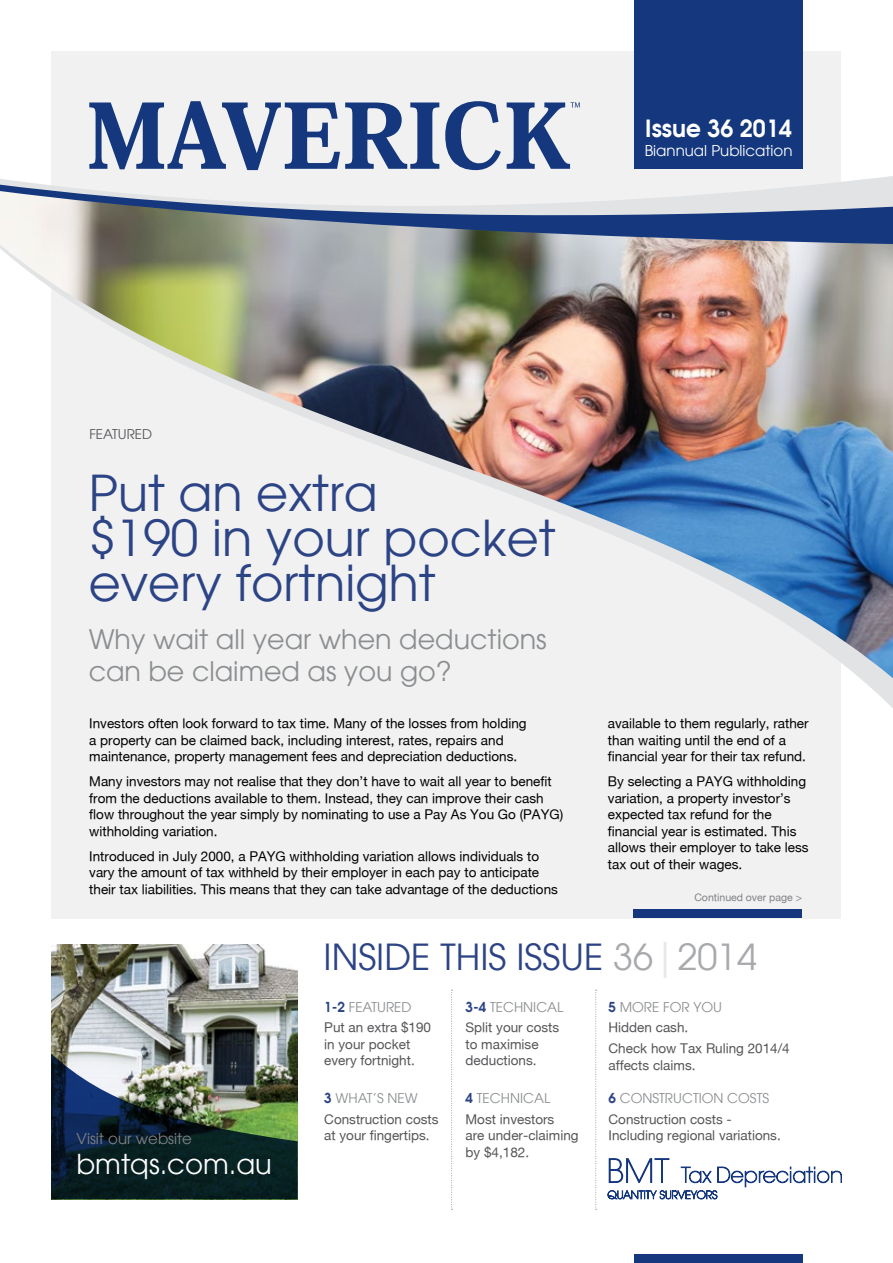
<style>
.page{position:relative;width:893px;height:1263px;background:#fff}
.page>*{position:absolute;margin:0;border:0;box-sizing:border-box;transform-origin:0 0}
.t1{font:49.5px/45px "Avant Garde LT";color:#2c4485}
.t2{font:36px "Avant Garde LT";color:#2c4485}
.t3{font:27.45px "Avant Garde LT";color:#fff}
.t4{font:27px/31.5px "Avant Garde LT";color:#8b8e90}
.t5{font:23.25px "Avant Garde Gothic Bold T.";color:#fff}
.t6{font:15px "Avant Garde LT";color:#fff}
.t7{font:15px "Avant Garde LT";color:#808285}
.t8{font:13.5px/16.5px "Helvetica Neue Roman";color:#000}
.t9{font:13.5px/16.5px "Helvetica Neue Roman";color:#565659}
.t10{font:13.5px "Avant Garde LT";color:#8b8e90}
.t11{font:13.5px "Avant Garde LT";color:#565659}
.t12{font:10.5px "Helvetica Neue Roman";color:#808285}
.s1{color:#a7a9ac}
.s2{color:#e6e7e8}
.s3{font-family:"Avant Garde Gothic Bold T.";color:#2c4485}
</style>
<div class="page">
<div style="left:52px;top:51px;width:789px;height:867px;background:#f1f1f2"></div>
<img style="left:0;top:191px;width:893px;height:487px">
<svg style="left:451px;top:989px;width:2px;height:221px"></svg>
<svg style="left:595px;top:989px;width:2px;height:221px"></svg>
<img style="left:51px;top:944px;width:247px;height:109px">
<img style="left:51px;top:1053px;width:247px;height:146px">
<svg style="left:608px;top:1158px;width:234px;height:41px"></svg>
<svg style="left:89px;top:101px;width:350px;height:69px"></svg>
<svg style="left:445px;top:101px;width:56px;height:69px"></svg>
<svg style="left:507px;top:102px;width:73px;height:67px"></svg>
<div style="left:634px;top:0;width:169px;height:169px;background:#14377d"></div>
<div style="left:634px;top:1254px;width:169px;height:9px;background:#14377d"></div>
<div style="left:633px;top:909px;width:169px;height:9px;background:#14377d"></div>
<h3 class="t5" style="left:645px;top:113px;width:148px">Issue 36 2014</h3>
<p class="t6" style="left:645px;top:142px;width:149px">Biannual Publication</p>
<p class="t11" style="left:89px;top:426px;width:64px">FEATURED</p>
<h1 class="t1" style="left:89px;top:470px;width:468px">Put an extra<br>$190 in your pocket every fortnight</h1>
<h3 class="t4" style="left:89px;top:624px;width:460px">Why wait all year when deductions can be claimed as you go?</h3>
<p class="t8" style="left:89px;top:715px;width:439px">Investors often look forward to tax time. Many of the losses from holding a property can be claimed back, including interest, rates, repairs and maintenance, property management fees and depreciation deductions.</p>
<p class="t8" style="left:89px;top:773px;width:475px">Many investors may not realise that they don’t have to wait all year to benefit from the deductions available to them. Instead, they can improve their cash flow throughout the year simply by nominating to use a Pay As You Go (PAYG) withholding variation.</p>
<p class="t8" style="left:89px;top:847px;width:470px">Introduced in July 2000, a PAYG withholding variation allows individuals to vary the amount of tax withheld by their employer in each pay to anticipate their tax liabilities. This means that they can take advantage of the deductions</p>
<p class="t8" style="left:608px;top:715px;width:202px">available to them regularly, rather than waiting until the end of a financial year for their tax refund.</p>
<p class="t8" style="left:608px;top:773px;width:202px">By selecting a PAYG withholding variation, a property investor’s expected tax refund for the financial year is estimated. This allows their employer to take less tax out of their wages.</p>
<p class="t12" style="left:694px;top:891px;width:109px">Continued over page &gt;</p>
<h2 class="t2" style="left:324px;top:936px;width:435px">INSIDE THIS ISSUE <span class="s1">36</span><span class="s2">|</span><span class="s1">2014</span></h2>
<p class="t10" style="left:324px;top:999px;width:89px"><span class="s3">1-2</span> FEATURED</p>
<p class="t9" style="left:324px;top:1019px;width:108px">Put an extra $190 in your pocket every fortnight.</p>
<p class="t10" style="left:324px;top:1090px;width:95px"><span class="s3">3</span> WHAT’S NEW</p>
<p class="t9" style="left:324px;top:1111px;width:116px">Construction costs at your fingertips.</p>
<p class="t10" style="left:466px;top:999px;width:99px"><span class="s3">3-4</span> TECHNICAL</p>
<p class="t9" style="left:466px;top:1019px;width:95px">Split your costs to maximise deductions.</p>
<p class="t10" style="left:466px;top:1090px;width:86px"><span class="s3">4</span> TECHNICAL</p>
<p class="t9" style="left:466px;top:1111px;width:115px">Most investors<br>are under-claiming by $4,182.</p>
<p class="t10" style="left:608px;top:999px;width:115px"><span class="s3">5</span> MORE FOR YOU</p>
<p class="t9" style="left:608px;top:1017px;width:183px;line-height:20.7px">Hidden cash.<br>Check how Tax Ruling 2014/4</p>
<p class="t9" style="left:608px;top:1056px;width:89px">affects claims.</p>
<p class="t10" style="left:608px;top:1090px;width:162px"><span class="s3">6</span> CONSTRUCTION COSTS</p>
<p class="t9" style="left:608px;top:1111px;width:125px">Construction costs -</p>
<p class="t7" style="left:77px;top:1130px;width:117px">Visit our website</p>
<p class="t9" style="left:608px;top:1127px;width:174px">Including regional variations.</p>
<h3 class="t3" style="left:77px;top:1148px;width:197px">bmtqs.com.au</h3>
</div>
